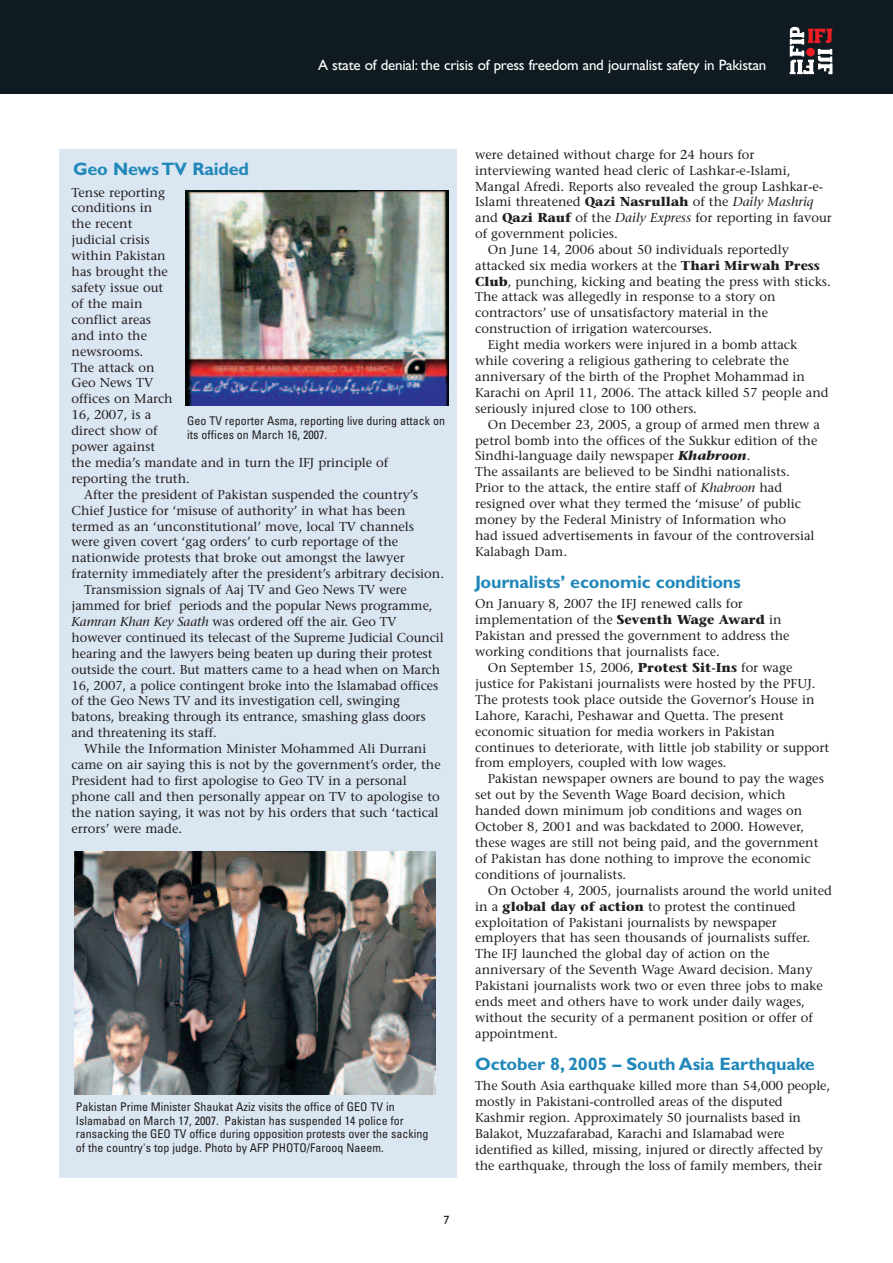
<style>
.page{position:relative;width:893px;height:1263px;background:#fff}
.page>*{position:absolute;margin:0;border:0;box-sizing:border-box;transform-origin:0 0}
.t1{font:700 18px "Gill Sans";letter-spacing:-.01em;color:#2188b9}
.t2{font:15px "Gill Sans";letter-spacing:-.015em;color:#fff}
.t3{font:12.9px/15.9px "Stone Serif";color:#231f20}
.t4{font:condensed 12px/13.5px "Univers";color:#231f20}
.t5{font:12px "Gill Sans";color:#231f20}
.s1{font-style:italic}
.s2{font-weight:700}
.s3{font-weight:700;font-style:italic}
</style>
<div class="page">
<div style="left:0;top:0;width:893px;height:94px;background:#101a21"></div>
<svg style="left:790px;top:27px;width:42px;height:47px"></svg>
<div style="left:806px;top:48px;width:9px;height:8px;background:#ee1d23;border-radius:50%"></div>
<div style="left:60px;top:150px;width:397px;height:1028px;background:#dae6f1"></div>
<img style="left:75px;top:852px;width:361px;height:243px">
<img style="left:186px;top:190px;width:263px;height:215px">
<p class="t2" style="left:318px;top:59px;width:450px">A state of denial: the crisis of press freedom and journalist safety in Pakistan</p>
<h1 class="t1" style="left:73px;top:162px;width:177px">Geo News TV Raided</h1>
<p class="t3" style="left:72px;top:185px;width:318px">Tense reporting<br>conditions in<br>the recent<br>judicial crisis<br>within Pakistan<br>has brought the<br>safety issue out<br>of the main<br>conflict areas<br>and into the<br>newsrooms.<br>The attack on<br>Geo News TV<br>offices on March<br>16, 2007, is a<br>direct show of<br>power against<br>the media’s mandate and in turn the IFJ principle of reporting the truth.</p>
<p class="t3" style="left:84px;top:488px;width:335px">After the president of Pakistan suspended the country’s</p>
<p class="t3" style="left:72px;top:503px;width:335px">Chief Justice for ‘misuse of authority’ in what has been</p>
<p class="t3" style="left:72px;top:519px;width:344px">termed as an ‘unconstitutional’ move, local TV channels</p>
<p class="t3" style="left:72px;top:535px;width:328px">were given covert ‘gag orders’ to curb reportage of the</p>
<p class="t3" style="left:72px;top:551px;width:335px">nationwide protests that broke out amongst the lawyer</p>
<p class="t3" style="left:72px;top:567px;width:374px">fraternity immediately after the president’s arbitrary decision.</p>
<p class="t3" style="left:84px;top:583px;width:324px">Transmission signals of Aaj TV and Geo News TV were</p>
<p class="t3" style="left:72px;top:599px;width:363px">jammed for brief periods and the popular News programme,</p>
<p class="t3" style="left:72px;top:615px;width:327px"><span class="s1">Kamran Khan Key Saath</span> was ordered off the air. Geo TV</p>
<p class="t3" style="left:72px;top:631px;width:374px">however continued its telecast of the Supreme Judicial Council</p>
<p class="t3" style="left:72px;top:647px;width:362px">hearing and the lawyers being beaten up during their protest</p>
<p class="t3" style="left:72px;top:662px;width:370px">outside the court. But matters came to a head when on March</p>
<p class="t3" style="left:72px;top:678px;width:368px">16, 2007, a police contingent broke into the Islamabad offices</p>
<p class="t3" style="left:72px;top:694px;width:330px">of the Geo News TV and its investigation cell, swinging</p>
<p class="t3" style="left:72px;top:710px;width:356px">batons, breaking through its entrance, smashing glass doors</p>
<p class="t3" style="left:72px;top:726px;width:147px">and threatening its staff.</p>
<p class="t3" style="left:84px;top:742px;width:344px">While the Information Minister Mohammed Ali Durrani</p>
<p class="t3" style="left:72px;top:758px;width:371px">came on air saying this is not by the government’s order, the</p>
<p class="t3" style="left:72px;top:774px;width:337px">President had to first apologise to Geo TV in a personal</p>
<p class="t3" style="left:72px;top:790px;width:370px">phone call and then personally appear on TV to apologise to</p>
<p class="t3" style="left:72px;top:806px;width:369px">the nation saying, it was not by his orders that such ‘tactical</p>
<p class="t3" style="left:72px;top:821px;width:112px">errors’ were made.</p>
<p class="t4" style="left:187px;top:415px;width:260px">Geo TV reporter Asma, reporting live during attack on its offices on March 16, 2007.</p>
<p class="t4" style="left:76px;top:1101px;width:354px">Pakistan Prime Minister Shaukat Aziz visits the office of GEO TV in Islamabad on March 17, 2007. Pakistan has suspended 14 police for ransacking the GEO TV office during opposition protests over the sacking of the country's top judge. Photo by AFP PHOTO/Farooq Naeem.</p>
<p class="t5" style="left:443px;top:1216px;width:7px">7</p>
<p class="t3" style="left:475px;top:148px;width:281px">were detained without charge for 24 hours for</p>
<p class="t3" style="left:475px;top:164px;width:317px">interviewing wanted head cleric of Lashkar-e-Islami,</p>
<p class="t3" style="left:475px;top:180px;width:349px">Mangal Afredi. Reports also revealed the group Lashkar-e-</p>
<p class="t3" style="left:475px;top:195px;width:340px">Islami threatened <span class="s2">Qazi Nasrullah</span> of the <span class="s1">Daily Mashriq</span></p>
<p class="t3" style="left:475px;top:211px;width:358px">and <span class="s2">Qazi Rauf</span> of the <span class="s1">Daily Express</span> for reporting in favour</p>
<p class="t3" style="left:475px;top:227px;width:144px">of government policies.</p>
<p class="t3" style="left:488px;top:243px;width:303px">On June 14, 2006 about 50 individuals reportedly</p>
<p class="t3" style="left:475px;top:259px;width:346px">attacked six media workers at the <span class="s2">Thari Mirwah Press</span></p>
<p class="t3" style="left:475px;top:274px;width:357px"><span class="s2">Club</span>, punching, kicking and beating the press with sticks.</p>
<p class="t3" style="left:475px;top:290px;width:302px">The attack was allegedly in response to a story on</p>
<p class="t3" style="left:475px;top:306px;width:295px">contractors’ use of unsatisfactory material in the</p>
<p class="t3" style="left:475px;top:322px;width:239px">construction of irrigation watercourses.</p>
<p class="t3" style="left:488px;top:338px;width:311px">Eight media workers were injured in a bomb attack</p>
<p class="t3" style="left:475px;top:354px;width:315px">while covering a religious gathering to celebrate the</p>
<p class="t3" style="left:475px;top:370px;width:331px">anniversary of the birth of the Prophet Mohammad in</p>
<p class="t3" style="left:475px;top:386px;width:355px">Karachi on April 11, 2006. The attack killed 57 people and</p>
<p class="t3" style="left:475px;top:402px;width:223px">seriously injured close to 100 others.</p>
<p class="t3" style="left:488px;top:418px;width:334px">On December 23, 2005, a group of armed men threw a</p>
<p class="t3" style="left:475px;top:433px;width:344px">petrol bomb into the offices of the Sukkur edition of the</p>
<p class="t3" style="left:475px;top:449px;width:277px">Sindhi-language daily newspaper <span class="s3">Khabroon</span>.</p>
<p class="t3" style="left:475px;top:465px;width:316px">The assailants are believed to be Sindhi nationalists.</p>
<p class="t3" style="left:475px;top:481px;width:309px">Prior to the attack, the entire staff of <span class="s1">Khabroon</span> had</p>
<p class="t3" style="left:475px;top:497px;width:327px">resigned over what they termed the ‘misuse’ of public</p>
<p class="t3" style="left:475px;top:513px;width:313px">money by the Federal Ministry of Information who</p>
<p class="t3" style="left:475px;top:529px;width:341px">had issued advertisements in favour of the controversial</p>
<p class="t3" style="left:475px;top:545px;width:93px">Kalabagh Dam.</p>
<h1 class="t1" style="left:475px;top:575px;width:267px">Journalists’ economic conditions</h1>
<p class="t3" style="left:475px;top:597px;width:316px">On January 8, 2007 the IFJ renewed calls for implementation of the <span class="s2">Seventh Wage Award</span> in Pakistan and pressed the government to address the working conditions that journalists face.</p>
<p class="t3" style="left:475px;top:661px;width:356px;text-indent:13px">On September 15, 2006, <span class="s2">Protest Sit-Ins</span> for wage justice for Pakistani journalists were hosted by the PFUJ.<br>The protests took place outside the Governor’s House in Lahore, Karachi, Peshawar and Quetta. The present economic situation for media workers in Pakistan continues to deteriorate, with little job stability or support from employers, coupled with low wages.</p>
<p class="t3" style="left:475px;top:772px;width:350px;text-indent:13px">Pakistan newspaper owners are bound to pay the wages set out by the Seventh Wage Board decision, which handed down minimum job conditions and wages on October 8, 2001 and was backdated to 2000. However, these wages are still not being paid, and the government of Pakistan has done nothing to improve the economic conditions of journalists.</p>
<p class="t3" style="left:475px;top:884px;width:358px;text-indent:13px">On October 4, 2005, journalists around the world united in a <span class="s2">global day of action</span> to protest the continued exploitation of Pakistani journalists by newspaper employers that has seen thousands of journalists suffer.<br>The IFJ launched the global day of action on the anniversary of the Seventh Wage Award decision. Many Pakistani journalists work two or even three jobs to make ends meet and others have to work under daily wages, without the security of a permanent position or offer of appointment.</p>
<h1 class="t1" style="left:475px;top:1057px;width:341px">October 8, 2005 – South Asia Earthquake</h1>
<p class="t3" style="left:475px;top:1079px;width:357px">The South Asia earthquake killed more than 54,000 people, mostly in Pakistani-controlled areas of the disputed Kashmir region. Approximately 50 journalists based in Balakot, Muzzafarabad, Karachi and Islamabad were identified as killed, missing, injured or directly affected by the earthquake, through the loss of family members, their</p>
</div>
